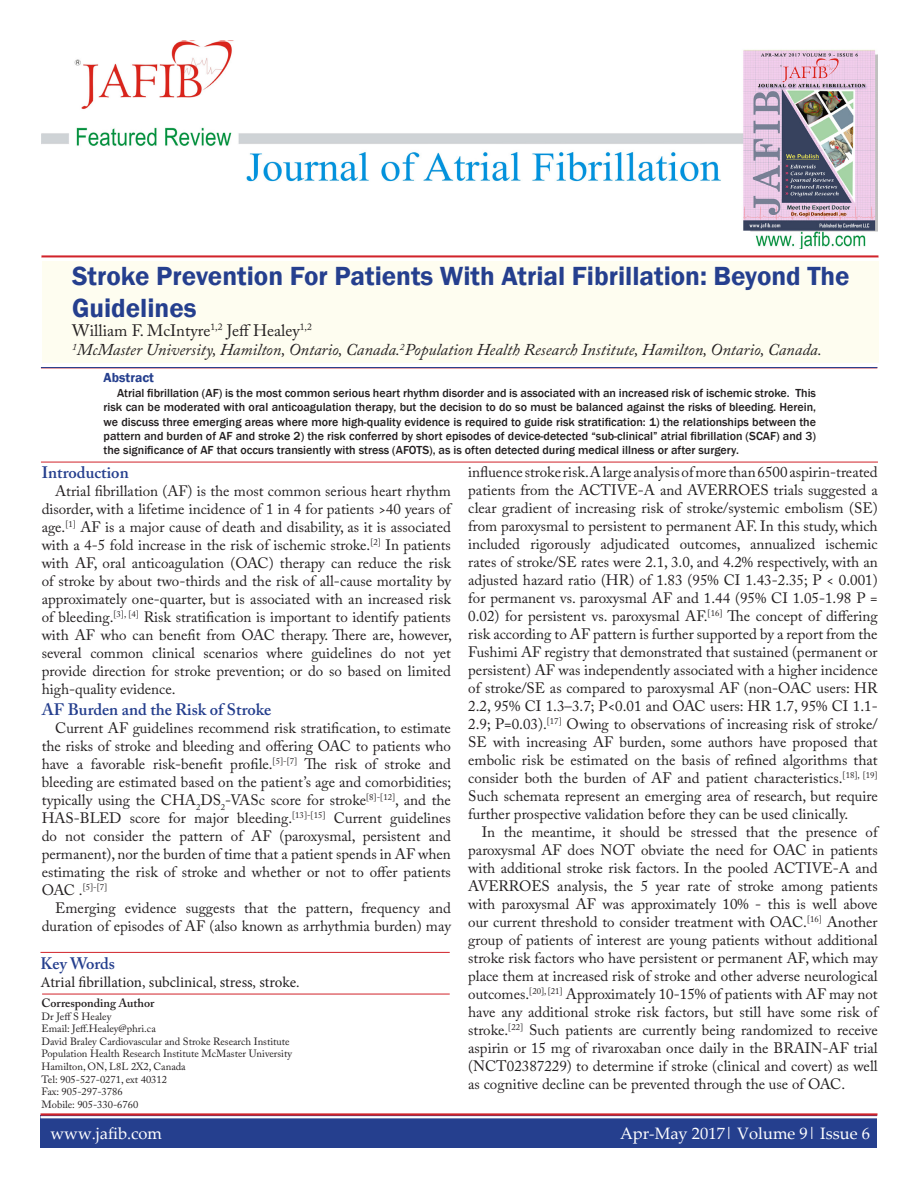
<style>
.page{position:relative;width:918px;height:1188px;background:#fff}
.page>*{position:absolute;margin:0;border:0;box-sizing:border-box;transform-origin:0 0}
._05_Article_Title{font:600 27px/32.4px "Franklin Gothic";color:#253f8e}
._07_Author_Affiliati{font:italic 16.5px "Adobe Caslon Pro";color:#231f20}
.white_header_for_blu{font:16.5px "Palatino Linotype";color:#fff}
._06_Author_block{font:16.5px "Adobe Caslon Pro";color:#231f20}
._10_Body_Text{font:600 16.5px "Adobe Caslon Pro";color:#253f8e}
._11_Body_Header{font:600 16.5px "Adobe Caslon Pro";color:#253f8e}
._10_Body_Text-2{font:15px/18px "Adobe Caslon Pro";color:#231f20;text-align:justify}
.t1{font:15px "Minion Pro";color:#231f20}
._08_Abstract_Header{font:600 13.5px "Franklin Gothic";color:#253f8e}
._09_Abstract_Body{font:500 12px/14.4px "Franklin Gothic";color:#231f20;text-align:justify}
._14_Small_text_heade{font:600 12px "Adobe Caslon Pro";color:#231f20}
._13_small_text_for_h{font:10.5px "Adobe Caslon Pro";color:#231f20}
._10_Body_Text-3{font:8.7px "Adobe Caslon Pro";color:#231f20}
.s1{font-size:15px}
</style>
<div class="page">
<div style="left:42px;top:261px;width:837px;height:102px;background:#fefdf0"></div>
<hr style="left:41px;top:462px;width:837px;height:1px;background:#d1232a">
<hr style="left:41px;top:368px;width:836px;height:1px;background:#d1232a">
<hr style="left:41px;top:367px;width:836px;height:1px;background:#253f8e">
<hr style="left:42px;top:994px;width:408px;height:1px;background:#d1232a">
<hr style="left:40px;top:952px;width:410px;height:1px;background:#d1232a">
<div style="left:40px;top:1115px;width:838px;height:33px;background:#253f8e"></div>
<hr style="left:40px;top:1113px;width:838px;height:3px;background:#d1232a">
<hr style="left:40px;top:1116px;width:838px;height:2px;background:#fff">
<hr style="left:41px;top:255px;width:837px;height:3px;background:#d1232a">
<img style="left:42px;top:40px;width:836px;height:208px">
<p class="_05_Article_Title" style="left:72px;top:260px;width:779px">Stroke Prevention For Patients With Atrial Fibrillation: Beyond The<br>Guidelines</p>
<p class="_06_Author_block" style="left:72px;top:321px;width:241px">William F. McIntyre<sup>1,2</sup> Jeff Healey<sup>1,2</sup></p>
<p class="_07_Author_Affiliati" style="left:72px;top:340px;width:751px"><sup>1</sup>McMaster University, Hamilton, Ontario, Canada.<sup>2</sup>Population Health Research Institute, Hamilton, Ontario, Canada.</p>
<p class="_08_Abstract_Header" style="left:104px;top:369px;width:52px">Abstract</p>
<p class="_09_Abstract_Body" style="left:104px;top:386px;width:714px;text-indent:14px">Atrial fibrillation (AF) is the most common serious heart rhythm disorder and is associated with an increased risk of ischemic stroke. This risk can be moderated with oral anticoagulation therapy, but the decision to do so must be balanced against the risks of bleeding. Herein, we discuss three emerging areas where more high-quality evidence is required to guide risk stratification: 1) the relationships between the pattern and burden of AF and stroke 2) the risk conferred by short episodes of device-detected “sub-clinical” atrial fibrillation (SCAF) and 3) the significance of AF that occurs transiently with stress (AFOTS), as is often detected during medical illness or after surgery.</p>
<p class="_11_Body_Header" style="left:42px;top:463px;width:89px">Introduction</p>
<p class="_10_Body_Text-2" style="left:42px;top:482px;width:412px;text-indent:14px">Atrial fibrillation (AF) is the most common serious heart rhythm disorder, with a lifetime incidence of 1 in 4 for patients &gt;40 years of age.<sup>[1]</sup> AF is a major cause of death and disability, as it is associated with a 4-5 fold increase in the risk of ischemic stroke.<sup>[2]</sup> In patients with AF, oral anticoagulation (OAC) therapy can reduce the risk of stroke by about two-thirds and the risk of all-cause mortality by approximately one-quarter, but is associated with an increased risk of bleeding.<sup>[3],</sup> <sup>[4]</sup> Risk stratification is important to identify patients with AF who can benefit from OAC therapy. There are, however, several common clinical scenarios where guidelines do not yet provide direction for stroke prevention; or do so based on limited high-quality evidence.</p>
<p class="_10_Body_Text" style="left:42px;top:700px;width:231px">AF Burden and the Risk of Stroke</p>
<p class="_10_Body_Text-2" style="left:42px;top:719px;width:411px;text-indent:14px">Current AF guidelines recommend risk stratification, to estimate the risks of stroke and bleeding and offering OAC to patients who have a favorable risk-benefit profile.<sup>[5]-[7]</sup> The risk of stroke and bleeding are estimated based on the patient’s age and comorbidities; typically using the CHA<sub>2</sub>DS<sub>2</sub>-VASc score for stroke<sup>[8]-[12]</sup>, and the HAS-BLED score for major bleeding.<sup>[13]-[15]</sup> Current guidelines do not consider the pattern of AF (paroxysmal, persistent and permanent), nor the burden of time that a patient spends in AF when estimating the risk of stroke and whether or not to offer patients</p>
<p class="_10_Body_Text-3" style="left:42px;top:882px;width:67px"><span class="s1">OAC .</span>[5]-[7]</p>
<p class="_10_Body_Text-2" style="left:42px;top:899px;width:411px;text-align:right">Emerging evidence suggests that the pattern, frequency and duration of episodes of AF (also known as arrhythmia burden) may</p>
<p class="_11_Body_Header" style="left:41px;top:953px;width:76px">Key Words</p>
<p class="t1" style="left:41px;top:972px;width:260px">Atrial fibrillation, subclinical, stress, stroke.</p>
<p class="_14_Small_text_heade" style="left:42px;top:996px;width:114px">Corresponding Author</p>
<p class="_13_small_text_for_h" style="left:42px;top:1010px;width:71px">Dr Jeff S Healey</p>
<p class="_13_small_text_for_h" style="left:42px;top:1022px;width:116px">Email: Jeff.Healey@phri.ca</p>
<p class="_13_small_text_for_h" style="left:42px;top:1035px;width:250px">David Braley Cardiovascular and Stroke Research Institute</p>
<p class="_13_small_text_for_h" style="left:42px;top:1048px;width:252px">Population Health Research Institute McMaster University</p>
<p class="_13_small_text_for_h" style="left:42px;top:1060px;width:146px">Hamilton, ON, L8L 2X2, Canada</p>
<p class="_13_small_text_for_h" style="left:42px;top:1073px;width:127px">Tel: 905-527-0271, ext 40312</p>
<p class="_13_small_text_for_h" style="left:42px;top:1085px;width:83px">Fax: 905-297-3786</p>
<p class="_13_small_text_for_h" style="left:42px;top:1098px;width:98px">Mobile: 905-330-6760</p>
<p class="_10_Body_Text-2" style="left:468px;top:463px;width:411px">influence stroke risk. A large analysis of more than 6500 aspirin-treated patients from the ACTIVE-A and AVERROES trials suggested a clear gradient of increasing risk of stroke/systemic embolism (SE) from paroxysmal to persistent to permanent AF. In this study, which included rigorously adjudicated outcomes, annualized ischemic rates of stroke/SE rates were 2.1, 3.0, and 4.2% respectively, with an adjusted hazard ratio (HR) of 1.83 (95% CI 1.43-2.35; P &lt; 0.001) for permanent vs. paroxysmal AF and 1.44 (95% CI 1.05-1.98 P = 0.02) for persistent vs. paroxysmal AF.<sup>[16]</sup> The concept of differing risk according to AF pattern is further supported by a report from the Fushimi AF registry that demonstrated that sustained (permanent or persistent) AF was independently associated with a higher incidence of stroke/SE as compared to paroxysmal AF (non-OAC users: HR 2.2, 95% CI 1.3–3.7; P&lt;0.01 and OAC users: HR 1.7, 95% CI 1.1- 2.9; P=0.03).<sup>[17]</sup> Owing to observations of increasing risk of stroke/ SE with increasing AF burden, some authors have proposed that embolic risk be estimated on the basis of refined algorithms that consider both the burden of AF and patient characteristics.<sup>[18],</sup> <sup>[19] </sup>Such schemata represent an emerging area of research, but require further prospective validation before they can be used clinically.</p>
<p class="_10_Body_Text-2" style="left:468px;top:823px;width:411px;text-indent:14px">In the meantime, it should be stressed that the presence of paroxysmal AF does NOT obviate the need for OAC in patients with additional stroke risk factors. In the pooled ACTIVE-A and AVERROES analysis, the 5 year rate of stroke among patients with paroxysmal AF was approximately 10% - this is well above our current threshold to consider treatment with OAC.<sup>[16]</sup> Another group of patients of interest are young patients without additional stroke risk factors who have persistent or permanent AF, which may place them at increased risk of stroke and other adverse neurological outcomes.<sup>[20],</sup> <sup>[21]</sup> Approximately 10-15% of patients with AF may not have any additional stroke risk factors, but still have some risk of stroke.<sup>[22]</sup> Such patients are currently being randomized to receive aspirin or 15 mg of rivaroxaban once daily in the BRAIN-AF trial (NCT02387229) to determine if stroke (clinical and covert) as well as cognitive decline can be prevented through the use of OAC.</p>
<p class="white_header_for_blu" style="left:51px;top:1122px;width:113px">www.jafib.com</p>
<p class="white_header_for_blu" style="left:620px;top:1122px;width:251px">Apr-May 2017| Volume 9| Issue 6</p>
</div>
